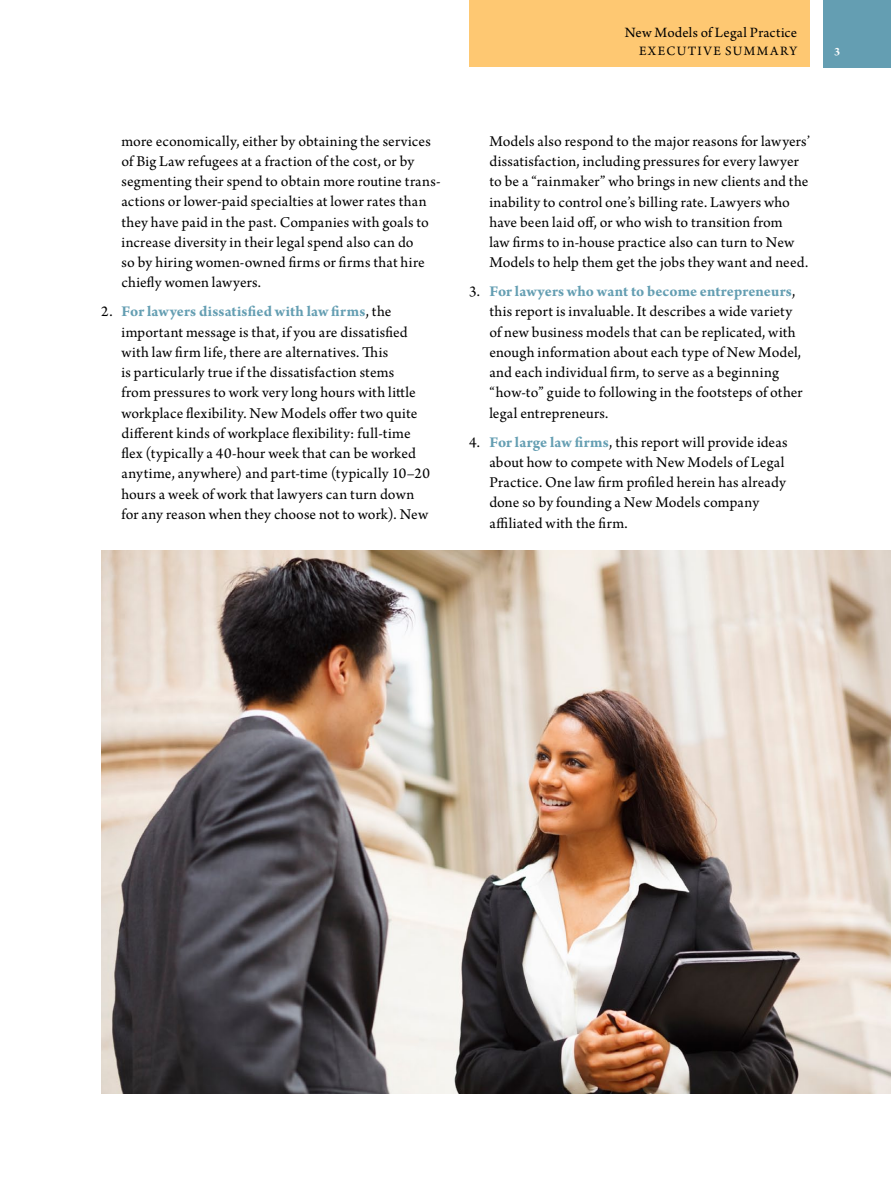
<style>
.page{position:relative;width:891px;height:1188px;background:#fff}
.page>*{position:absolute;margin:0;border:0;box-sizing:border-box;transform-origin:0 0}
.t1{font:15.75px/20.2px "Arno Pro";letter-spacing:.01em;color:#000}
.t2{font:15px "Arno Pro";letter-spacing:.01em;color:#000}
.t3{font:13.5px "Arno Pro";letter-spacing:.19em;color:#000}
.t4{font:700 12px "Arno Pro";color:#fff}
.s1{font-weight:700;color:#649eb2}
</style>
<div class="page">
<div style="left:469px;top:0;width:341px;height:68px;background:#fec872"></div>
<div style="left:823px;top:0;width:68px;height:68px;background:#649eb2"></div>
<img style="left:101px;top:551px;width:790px;height:543px">
<p class="t2" style="left:625px;top:24px;width:174px">New Models of Legal Practice</p>
<p class="t3" style="left:639px;top:43px;width:158px">Executive Summary</p>
<p class="t4" style="left:834px;top:44px;width:8px">3</p>
<p class="t1" style="left:122px;top:132px;width:321px">more economically, either by obtaining the services of Big Law refugees at a fraction of the cost, or by segmenting their spend to obtain more routine trans&shy;actions or lower-paid specialties at lower rates than they have paid in the past. Companies with goals to increase diversity in their legal spend also can do<br>so by hiring women-owned firms or firms that hire chiefly women lawyers.</p>
<p class="t1" style="left:122px;top:302px;width:310px;text-indent:-20px">2. <span class="s1">For lawyers dissatisfied with law firms</span>, the important message is that, if you are dissatisfied with law firm life, there are alternatives. This<br>is particularly true if the dissatisfaction stems<br>from pressures to work very long hours with little workplace flexibility. New Models offer two quite different kinds of workplace flexibility: full-time flex (typically a 40-hour week that can be worked anytime, anywhere) and part-time (typically 10–20 hours a week of work that lawyers can turn down for any reason when they choose not to work). New</p>
<p class="t1" style="left:489px;top:132px;width:322px">Models also respond to the major reasons for lawyers’ dissatisfaction, including pressures for every lawyer to be a “rainmaker” who brings in new clients and the inability to control one’s billing rate. Lawyers who have been laid off, or who wish to transition from<br>law firms to in-house practice also can turn to New Models to help them get the jobs they want and need.</p>
<p class="t1" style="left:489px;top:282px;width:315px;text-indent:-20px">3. <span class="s1">For lawyers who want to become entrepreneurs</span>, this report is invaluable. It describes a wide variety of new business models that can be replicated, with enough information about each type of New Model, and each individual firm, to serve as a beginning “how-to” guide to following in the footsteps of other legal entrepreneurs.</p>
<p class="t1" style="left:489px;top:433px;width:300px;text-indent:-20px">4. <span class="s1">For large law firms</span>, this report will provide ideas about how to compete with New Models of Legal Practice. One law firm profiled herein has already done so by founding a New Models company affiliated with the firm.</p>
</div>
